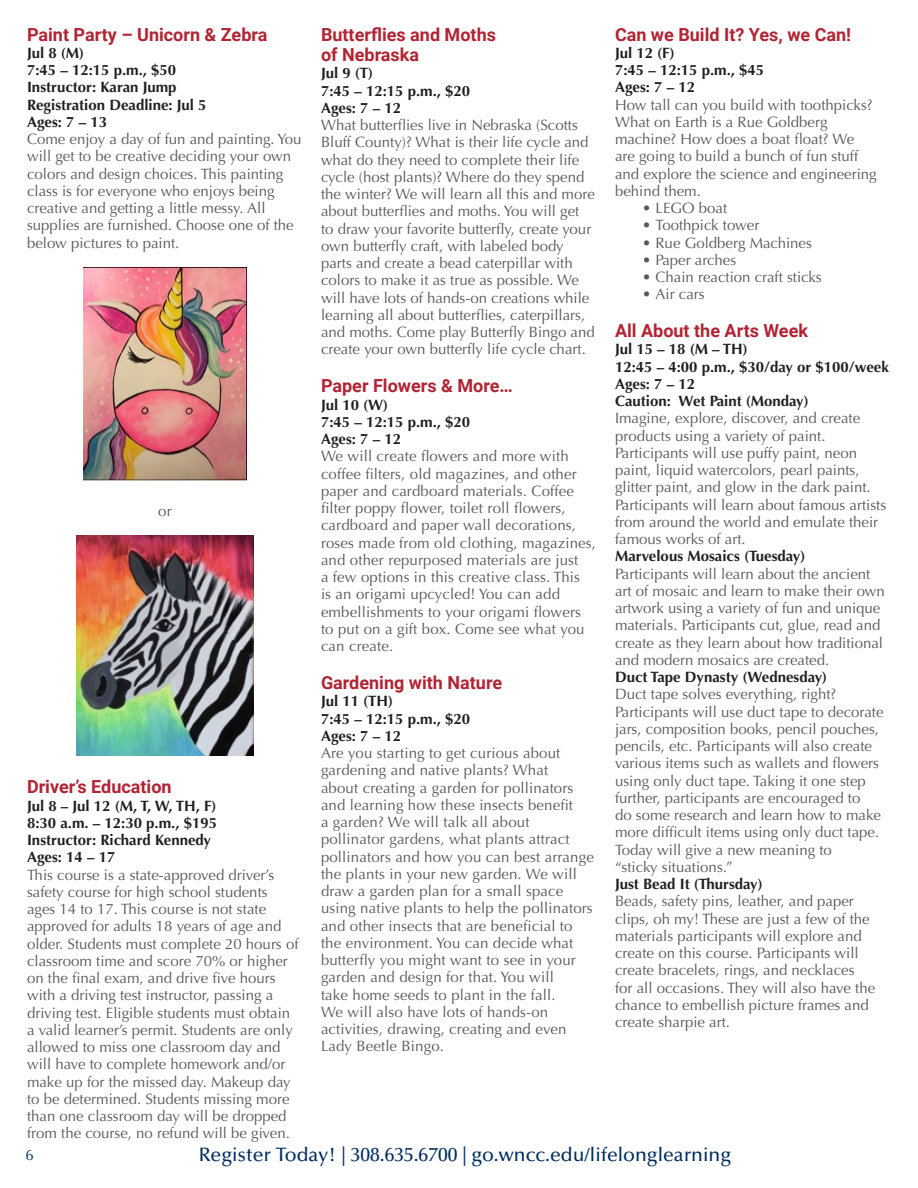
<style>
.page{position:relative;width:918px;height:1188px;background:#fff}
.page>*{position:absolute;margin:0;border:0;box-sizing:border-box;transform-origin:0 0}
.t1{font:500 19.5px "Optima LT Std";color:#002d5f}
.Class_Title_Red{font:700 18px "Roboto";color:#b12433}
.Class_Description{font:700 18px/20.7px "Roboto";color:#b12433}
.Class_Description-2{font:15px/17.2px "Optima";color:#595959}
.Class_Info{font:700 15px "Optima";color:#231f20}
.t2{font:15px "Optima LT Std";color:#003062}
</style>
<div class="page">
<img style="left:84px;top:268px;width:162px;height:212px">
<img style="left:76px;top:535px;width:178px;height:220px">
<p class="Class_Title_Red" style="left:27px;top:21px;width:242px">Paint Party – Unicorn &amp; Zebra</p>
<p class="Class_Info" style="left:27px;top:44px;width:59px">Jul 8 (M)</p>
<p class="Class_Info" style="left:27px;top:61px;width:151px">7:45 – 12:15 p.m., $50</p>
<p class="Class_Info" style="left:27px;top:78px;width:151px">Instructor: Karan Jump</p>
<p class="Class_Info" style="left:27px;top:96px;width:181px">Registration Deadline: Jul 5</p>
<p class="Class_Info" style="left:27px;top:113px;width:82px">Ages: 7 – 13</p>
<p class="Class_Description-2" style="left:27px;top:130px;width:276px">Come enjoy a day of fun and painting. You will get to be creative deciding your own colors and design choices. This painting class is for everyone who enjoys being creative and getting a little messy. All supplies are furnished. Choose one of the below pictures to paint.</p>
<p class="Class_Description-2" style="left:158px;top:502px;width:15px">or</p>
<p class="Class_Title_Red" style="left:27px;top:774px;width:146px">Driver’s Education</p>
<p class="Class_Info" style="left:27px;top:797px;width:191px">Jul 8 – Jul 12 (M, T, W, TH, F)</p>
<p class="Class_Info" style="left:27px;top:814px;width:192px">8:30 a.m. – 12:30 p.m., $195</p>
<p class="Class_Info" style="left:27px;top:831px;width:186px">Instructor: Richard Kennedy</p>
<p class="Class_Info" style="left:27px;top:849px;width:90px">Ages: 14 – 17</p>
<p class="Class_Description-2" style="left:27px;top:866px;width:273px">This course is a state-approved driver’s safety course for high school students ages 14 to 17. This course is not state approved for adults 18 years of age and older. Students must complete 20 hours of classroom time and score 70% or higher on the final exam, and drive five hours with a driving test instructor, passing a driving test. Eligible students must obtain a valid learner’s permit. Students are only allowed to miss one classroom day and will have to complete homework and/or make up for the missed day. Makeup day to be determined. Students missing more than one classroom day will be dropped from the course, no refund will be given.</p>
<p class="Class_Description" style="left:321px;top:23px;width:177px">Butterflies and Moths of Nebraska</p>
<p class="Class_Info" style="left:321px;top:65px;width:54px">Jul 9 (T)</p>
<p class="Class_Info" style="left:321px;top:82px;width:151px">7:45 – 12:15 p.m., $20</p>
<p class="Class_Info" style="left:321px;top:99px;width:82px">Ages: 7 – 12</p>
<p class="Class_Description-2" style="left:321px;top:117px;width:275px">What butterflies live in Nebraska (Scotts Bluff County)? What is their life cycle and what do they need to complete their life cycle (host plants)? Where do they spend the winter? We will learn all this and more about butterflies and moths. You will get to draw your favorite butterfly, create your own butterfly craft, with labeled body parts and create a bead caterpillar with colors to make it as true as possible. We will have lots of hands-on creations while learning all about butterflies, caterpillars, and moths. Come play Butterfly Bingo and create your own butterfly life cycle chart.</p>
<p class="Class_Title_Red" style="left:321px;top:373px;width:193px">Paper Flowers &amp; More…</p>
<p class="Class_Info" style="left:321px;top:396px;width:69px">Jul 10 (W)</p>
<p class="Class_Info" style="left:321px;top:413px;width:151px">7:45 – 12:15 p.m., $20</p>
<p class="Class_Info" style="left:321px;top:430px;width:82px">Ages: 7 – 12</p>
<p class="Class_Description-2" style="left:321px;top:448px;width:277px">We will create flowers and more with coffee filters, old magazines, and other paper and cardboard materials. Coffee filter poppy flower, toilet roll flowers, cardboard and paper wall decorations, roses made from old clothing, magazines, and other repurposed materials are just<br>a few options in this creative class. This<br>is an origami upcycled! You can add embellishments to your origami flowers to put on a gift box. Come see what you can create.</p>
<p class="Class_Title_Red" style="left:321px;top:670px;width:183px">Gardening with Nature</p>
<p class="Class_Info" style="left:321px;top:693px;width:74px">Jul 11 (TH)</p>
<p class="Class_Info" style="left:321px;top:710px;width:151px">7:45 – 12:15 p.m., $20</p>
<p class="Class_Info" style="left:321px;top:727px;width:82px">Ages: 7 – 12</p>
<p class="Class_Description-2" style="left:321px;top:745px;width:274px">Are you starting to get curious about gardening and native plants? What<br>about creating a garden for pollinators and learning how these insects benefit<br>a garden? We will talk all about pollinator gardens, what plants attract pollinators and how you can best arrange the plants in your new garden. We will draw a garden plan for a small space using native plants to help the pollinators and other insects that are beneficial to the environment. You can decide what butterfly you might want to see in your garden and design for that. You will<br>take home seeds to plant in the fall.<br>We will also have lots of hands-on activities, drawing, creating and even Lady Beetle Bingo.</p>
<p class="Class_Title_Red" style="left:615px;top:21px;width:238px">Can we Build It? Yes, we Can!</p>
<p class="Class_Info" style="left:615px;top:44px;width:61px">Jul 12 (F)</p>
<p class="Class_Info" style="left:615px;top:61px;width:151px">7:45 – 12:15 p.m., $45</p>
<p class="Class_Info" style="left:615px;top:78px;width:82px">Ages: 7 – 12</p>
<p class="Class_Description-2" style="left:615px;top:96px;width:263px">How tall can you build with toothpicks?<br>What on Earth is a Rue Goldberg machine? How does a boat float? We are going to build a bunch of fun stuff and explore the science and engineering behind them.</p>
<p class="Class_Description-2" style="left:642px;top:199px;width:87px">• LEGO boat</p>
<p class="Class_Description-2" style="left:642px;top:217px;width:119px">• Toothpick tower</p>
<p class="Class_Description-2" style="left:642px;top:234px;width:171px">• Rue Goldberg Machines</p>
<p class="Class_Description-2" style="left:642px;top:251px;width:96px">• Paper arches</p>
<p class="Class_Description-2" style="left:642px;top:268px;width:181px">• Chain reaction craft sticks</p>
<p class="Class_Description-2" style="left:642px;top:286px;width:64px">• Air cars</p>
<p class="Class_Title_Red" style="left:615px;top:318px;width:195px">All About the Arts Week</p>
<p class="Class_Info" style="left:615px;top:341px;width:134px">Jul 15 – 18 (M – TH)</p>
<p class="Class_Info" style="left:615px;top:358px;width:275px">12:45 – 4:00 p.m., $30/day or $100/week</p>
<p class="Class_Info" style="left:615px;top:375px;width:82px">Ages: 7 – 12</p>
<p class="Class_Info" style="left:615px;top:392px;width:195px">Caution: Wet Paint (Monday)</p>
<p class="Class_Description-2" style="left:615px;top:410px;width:273px">Imagine, explore, discover, and create products using a variety of paint.<br>Participants will use puffy paint, neon paint, liquid watercolors, pearl paints, glitter paint, and glow in the dark paint.<br>Participants will learn about famous artists from around the world and emulate their famous works of art.</p>
<p class="Class_Info" style="left:615px;top:548px;width:192px">Marvelous Mosaics (Tuesday)</p>
<p class="Class_Description-2" style="left:615px;top:565px;width:271px">Participants will learn about the ancient art of mosaic and learn to make their own artwork using a variety of fun and unique materials. Participants cut, glue, read and create as they learn about how traditional and modern mosaics are created.</p>
<p class="Class_Info" style="left:615px;top:668px;width:214px">Duct Tape Dynasty (Wednesday)</p>
<p class="Class_Description-2" style="left:615px;top:686px;width:270px">Duct tape solves everything, right?<br>Participants will use duct tape to decorate jars, composition books, pencil pouches, pencils, etc. Participants will also create various items such as wallets and flowers using only duct tape. Taking it one step further, participants are encouraged to<br>do some research and learn how to make more difficult items using only duct tape.<br>Today will give a new meaning to<br>“sticky situations.”</p>
<p class="Class_Info" style="left:615px;top:875px;width:149px">Just Bead It (Thursday)</p>
<p class="Class_Description-2" style="left:615px;top:893px;width:262px">Beads, safety pins, leather, and paper clips, oh my! These are just a few of the materials participants will explore and create on this course. Participants will create bracelets, rings, and necklaces for all occasions. They will also have the chance to embellish picture frames and create sharpie art.</p>
<p class="t2" style="left:26px;top:1146px;width:10px">6</p>
<p class="t1" style="left:199px;top:1143px;width:534px">Register Today! | 308.635.6700 | go.wncc.edu/lifelonglearning</p>
</div>
